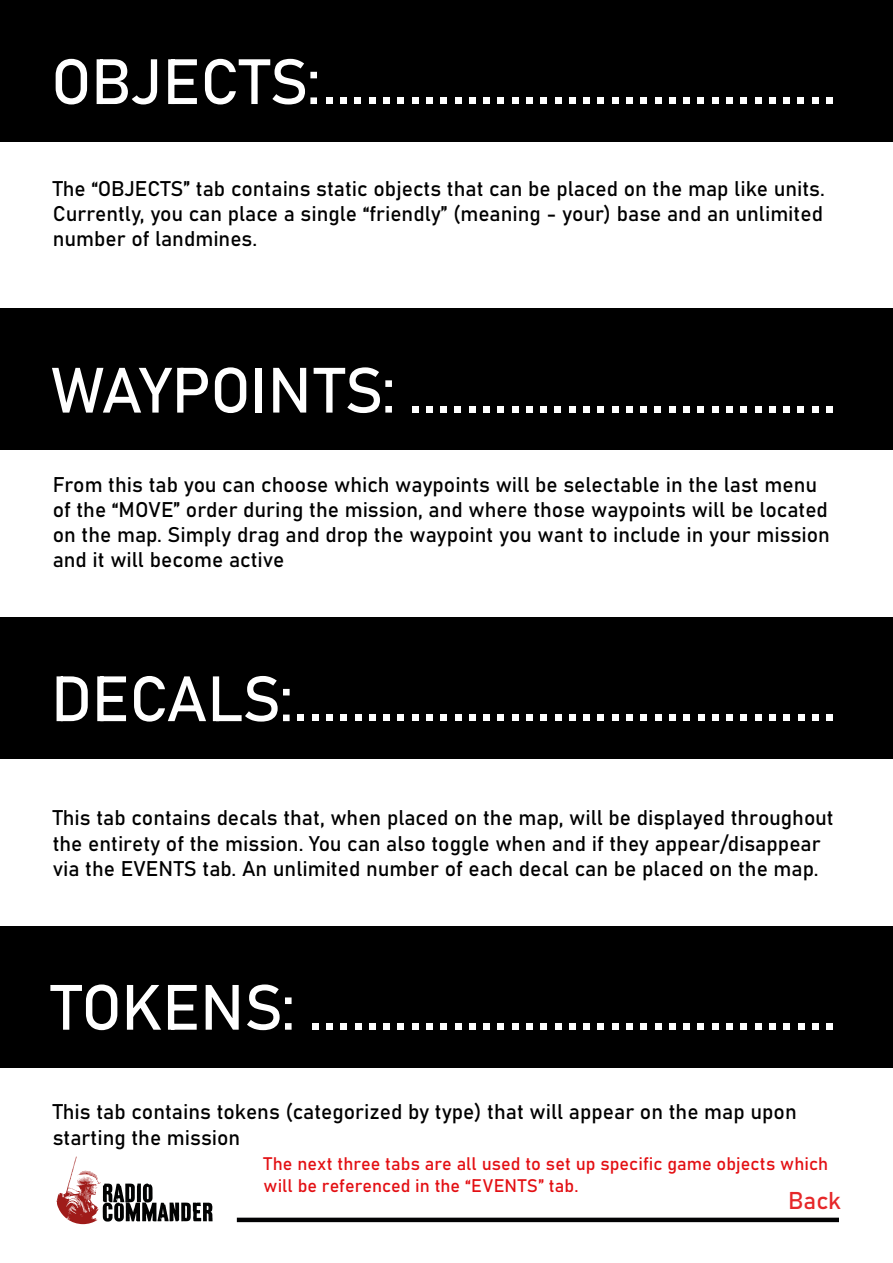
<style>
.page{position:relative;width:893px;height:1263px;background:#fff}
.page>*{position:absolute;margin:0;border:0;box-sizing:border-box;transform-origin:0 0}
.t1{font:63px "Bahnschrift";color:#fff}
.t2{font:24px "Bahnschrift";color:#e62729}
.t3{font:21px/25.2px "Bahnschrift";color:#000}
.t4{font:18px/21.6px "Bahnschrift";color:#e30f13}
</style>
<div class="page">
<div style="left:0;top:0;width:893px;height:142px;background:#000"></div>
<div style="left:0;top:309px;width:893px;height:141px;background:#000"></div>
<div style="left:0;top:617px;width:893px;height:142px;background:#000"></div>
<div style="left:0;top:926px;width:893px;height:141px;background:#000"></div>
<svg style="left:56px;top:1157px;width:157px;height:67px"></svg>
<div style="left:237px;top:1217px;width:602px;height:5px;background:#020203"></div>
<h1 class="t1" style="left:51px;top:42px;width:787px">OBJECTS:....................................</h1>
<p class="t3" style="left:53px;top:176px;width:774px;text-align:justify">The “OBJECTS” tab contains static objects that can be placed on the map like units.<br>Currently, you can place a single “friendly” (meaning - your) base and an unlimited number of landmines.</p>
<h1 class="t1" style="left:51px;top:351px;width:787px">WAYPOINTS: ..............................</h1>
<p class="t3" style="left:53px;top:471px;width:779px">From this tab you can choose which waypoints will be selectable in the last menu of the “MOVE” order during the mission, and where those waypoints will be located on the map. Simply drag and drop the waypoint you want to include in your mission and it will become active</p>
<h1 class="t1" style="left:51px;top:659px;width:787px">DECALS:......................................</h1>
<p class="t3" style="left:53px;top:805px;width:782px">This tab contains decals that, when placed on the map, will be displayed throughout the entirety of the mission. You can also toggle when and if they appear/disappear via the EVENTS tab. An unlimited number of each decal can be placed on the map.</p>
<h1 class="t1" style="left:51px;top:968px;width:787px">TOKENS: .....................................</h1>
<p class="t3" style="left:53px;top:1099px;width:745px">This tab contains tokens (categorized by type) that will appear on the map upon starting the mission</p>
<p class="t4" style="left:264px;top:1153px;width:566px">The next three tabs are all used to set up specific game objects which will be referenced in the “EVENTS” tab.</p>
<p class="t2" style="left:788px;top:1186px;width:54px">Back</p>
</div>
